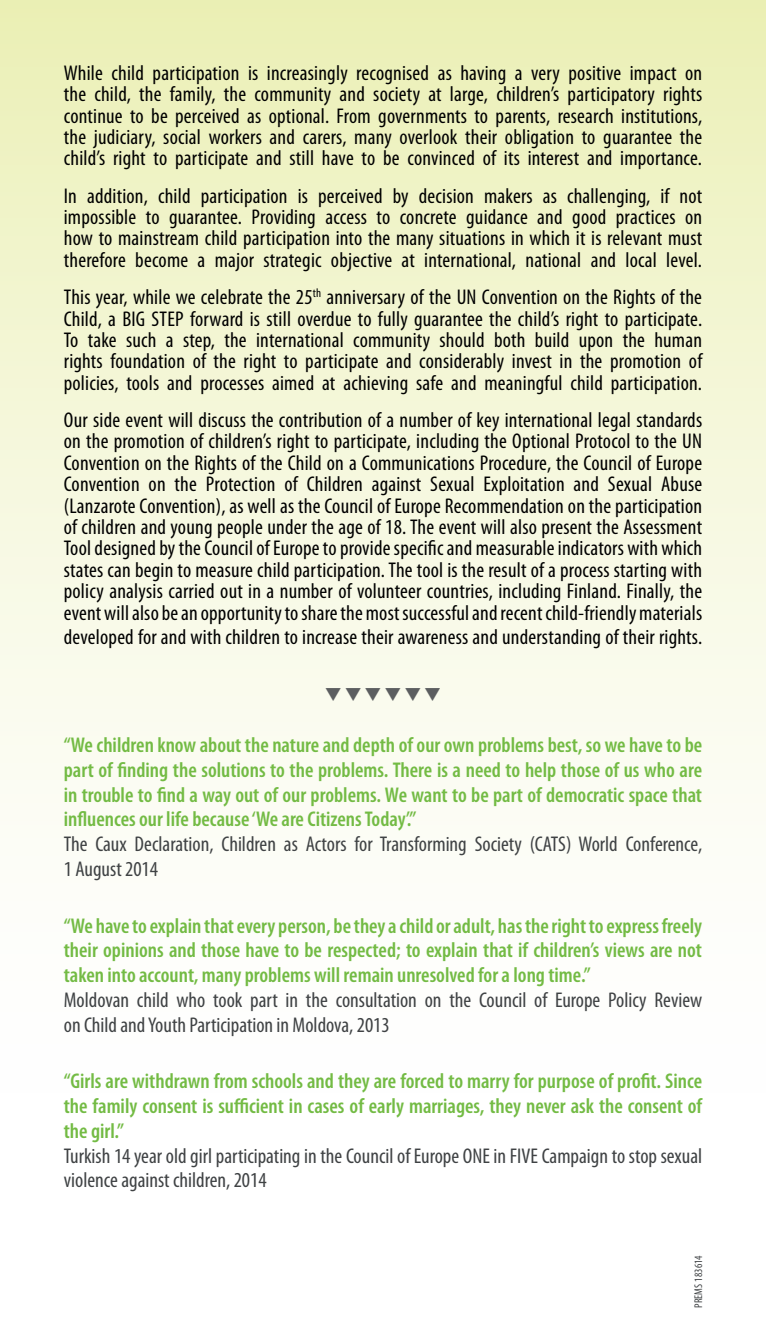
<style>
.page{position:relative;width:766px;height:1340px;background:#fff}
.page>*{position:absolute;margin:0;border:0;box-sizing:border-box;transform-origin:0 0}
.t1{font:condensed 21.38px/21.4px "Myriad Pro";letter-spacing:.01em;color:#000;text-align:justify}
.t2{font:600 condensed 21.38px/24.8px "Myriad Pro";color:#73bb44;text-align:justify}
.t3{font:condensed 21.38px/24.8px "Myriad Pro";color:#3f4244}
.t4{font:18px "Wingdings 3";color:#5c5e60}
.t5{font:condensed 11.25px "Myriad Pro";letter-spacing:.01em;color:#3f4244}
</style>
<div class="page">
<div style="left:0;top:0;width:765px;height:1105px;background:linear-gradient(to bottom,#ecf1ba,#fff)"></div>
<svg style="left:342px;top:701px;width:97px;height:1px"></svg>
<p class="t1" style="left:64px;top:62px;width:639px">While child participation is increasingly recognised as having a very positive impact on the child, the family, the community and society at large, children’s participatory rights continue to be perceived as optional. From governments to parents, research institutions, the judiciary, social workers and carers, many overlook their obligation to guarantee the child’s right to participate and still have to be convinced of its interest and importance.</p>
<p class="t1" style="left:64px;top:185px;width:639px">In addition, child participation is perceived by decision makers as challenging, if not impossible to guarantee. Providing access to concrete guidance and good practices on how to mainstream child participation into the many situations in which it is relevant must therefore become a major strategic objective at international, national and local level.</p>
<p class="t1" style="left:64px;top:286px;width:639px">This year, while we celebrate the 25<sup>th</sup> anniversary of the UN Convention on the Rights of the Child, a BIG STEP forward is still overdue to fully guarantee the child’s right to participate.<br>To take such a step, the international community should both build upon the human rights foundation of the right to participate and considerably invest in the promotion of policies, tools and processes aimed at achieving safe and meaningful child participation.</p>
<p class="t1" style="left:64px;top:409px;width:639px">Our side event will discuss the contribution of a number of key international legal standards on the promotion of children’s right to participate, including the Optional Protocol to the UN Convention on the Rights of the Child on a Communications Procedure, the Council of Europe Convention on the Protection of Children against Sexual Exploitation and Sexual Abuse (Lanzarote Convention), as well as the Council of Europe Recommendation on the participation of children and young people under the age of 18. The event will also present the Assessment Tool designed by the Council of Europe to provide specific and measurable indicators with which states can begin to measure child participation. The tool is the result of a process starting with policy analysis carried out in a number of volunteer countries, including Finland. Finally, the event will also be an opportunity to share the most successful and recent child-friendly materials</p>
<p class="t1" style="left:64px;top:626px;width:639px">developed for and with children to increase their awareness and understanding of their rights.</p>
<p class="t4" style="left:324px;top:684px;width:118px">❑❑❑❑❑❑</p>
<p class="t2" style="left:64px;top:732px;width:639px">“We children know about the nature and depth of our own problems best, so we have to be part of finding the solutions to the problems. There is a need to help those of us who are in trouble to find a way out of our problems. We want to be part of democratic space that influences our life because ‘We are Citizens Today’.”</p>
<p class="t3" style="left:64px;top:831px;width:639px">The Caux Declaration, Children as Actors for Transforming Society (CATS) World Conference,<br>1 August 2014</p>
<p class="t2" style="left:64px;top:912px;width:639px">“We have to explain that every person, be they a child or adult, has the right to express freely their opinions and those have to be respected; to explain that if children’s views are not taken into account, many problems will remain unresolved for a long time.”</p>
<p class="t3" style="left:64px;top:987px;width:639px">Moldovan child who took part in the consultation on the Council of Europe Policy Review on Child and Youth Participation in Moldova, 2013</p>
<p class="t2" style="left:64px;top:1068px;width:639px">“Girls are withdrawn from schools and they are forced to marry for purpose of profit. Since the family consent is sufficient in cases of early marriages, they never ask the consent of the girl.”</p>
<p class="t3" style="left:64px;top:1142px;width:639px">Turkish 14 year old girl participating in the Council of Europe ONE in FIVE Campaign to stop sexual violence against children, 2014</p>
<p class="t5" style="left:691px;top:1307px;width:54px;rotate:-90deg">PREMS 183614</p>
</div>
